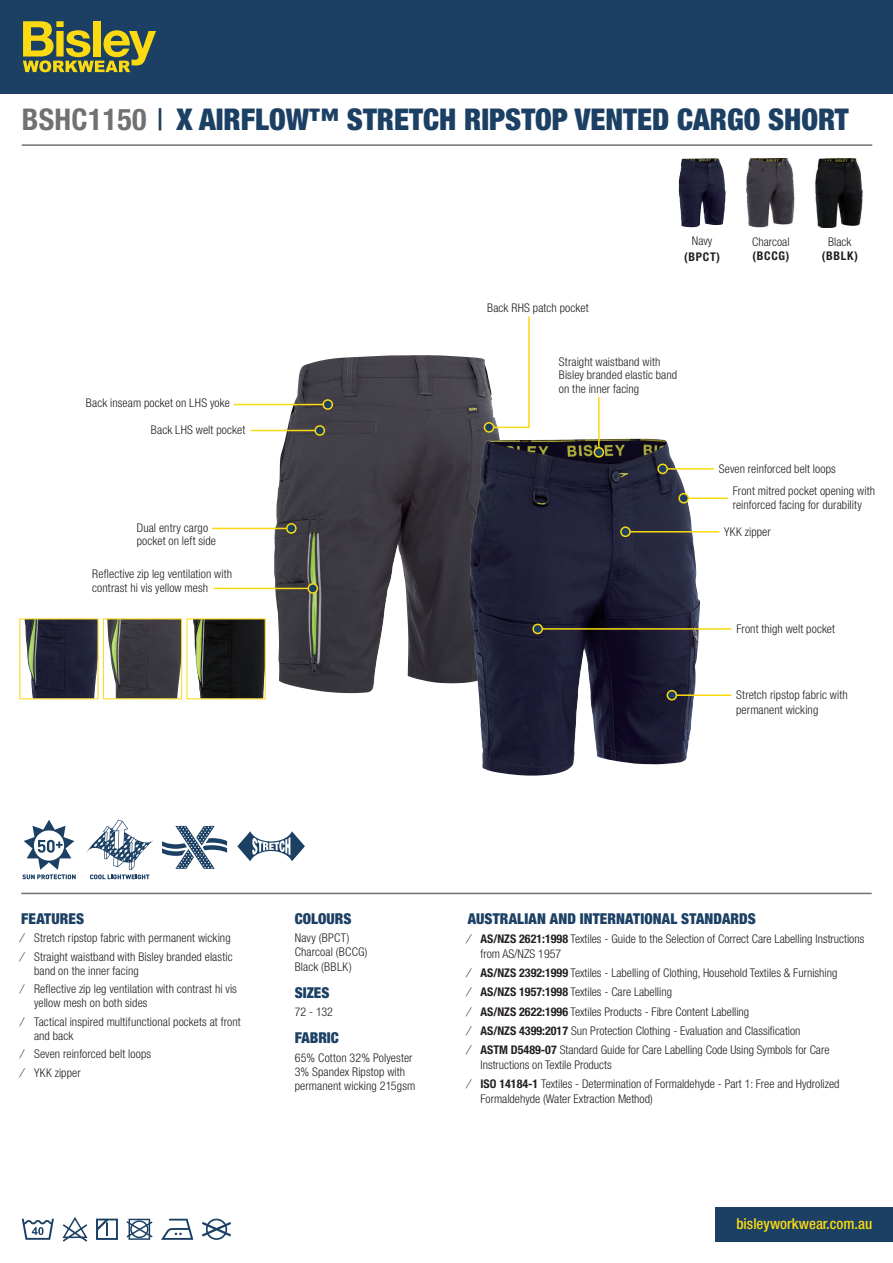
<style>
.page{position:relative;width:893px;height:1263px;background:#fff}
.page>*{position:absolute;margin:0;border:0;box-sizing:border-box;transform-origin:0 0}
.t1{font:900 condensed 30px "Helvetica Neue LT Std";color:#1b4064}
.t2{font:900 condensed 15px "Helvetica Neue LT Std";letter-spacing:.005em;color:#1b4064}
.t3{font:500 condensed 15px "Helvetica Neue LT Std";color:#fbda11}
.t4{font:300 condensed 12px/14.2px "Helvetica Neue LT Std";color:#231f20}
.t5{font:300 condensed 12px/14.2px "Helvetica Neue LT Pro";letter-spacing:.01em;color:#231f20}
.t6{font:700 condensed 12px "Helvetica Neue LT Std";letter-spacing:.06em;color:#231f20}
.s1{font-weight:700;color:#707271}
.s2{font-weight:500}
.s3{font-weight:700}
</style>
<div class="page">
<div style="left:0;top:0;width:893px;height:94px;background:#1b4064"></div>
<img style="left:274px;top:355px;width:226px;height:338px">
<img style="left:470px;top:439px;width:230px;height:336px">
<hr style="left:21px;top:893px;width:851px;height:1px;background:#707271">
<svg style="left:23px;top:21px;width:133px;height:51px"></svg>
<hr style="left:22px;top:144px;width:850px;height:2px;background:#707271">
<div style="left:715px;top:1207px;width:178px;height:34px;background:#1b4064"></div>
<svg style="left:202px;top:1218px;width:29px;height:22px"></svg>
<svg style="left:126px;top:1219px;width:27px;height:21px"></svg>
<svg style="left:62px;top:1217px;width:26px;height:25px"></svg>
<svg style="left:96px;top:1218px;width:22px;height:22px"></svg>
<svg style="left:22px;top:1219px;width:32px;height:21px"></svg>
<svg style="left:161px;top:1219px;width:32px;height:21px"></svg>
<svg style="left:22px;top:820px;width:54px;height:59px"></svg>
<svg style="left:86px;top:820px;width:67px;height:59px"></svg>
<svg style="left:162px;top:826px;width:65px;height:43px"></svg>
<img style="left:679px;top:158px;width:47px;height:69px">
<img style="left:746px;top:158px;width:49px;height:69px">
<img style="left:815px;top:158px;width:48px;height:69px">
<img style="left:24px;top:620px;width:73px;height:77px">
<div style="left:19px;top:618px;width:80px;height:81px;border:1px solid #fcda29"></div>
<img style="left:107px;top:620px;width:73px;height:77px">
<div style="left:103px;top:618px;width:79px;height:81px;border:1px solid #fcda29"></div>
<hr style="left:212px;top:528px;width:81px;height:1px;background:#fbda11">
<div style="left:287px;top:524px;width:9px;height:9px;background:#1b4064;border-radius:50%"></div>
<div style="left:286px;top:523px;width:11px;height:11px;border:2px solid #fbda11;border-radius:50%"></div>
<hr style="left:598px;top:397px;width:2px;height:57px;background:#fbda11">
<div style="left:594px;top:448px;width:9px;height:9px;background:#1b4064;border-radius:50%"></div>
<div style="left:593px;top:447px;width:11px;height:11px;border:2px solid #fbda11;border-radius:50%"></div>
<svg style="left:486px;top:316px;width:44px;height:113px"></svg>
<div style="left:484px;top:423px;width:10px;height:9px;background:#1b4064;border-radius:50%"></div>
<div style="left:484px;top:422px;width:10px;height:11px;border:2px solid #fbda11;border-radius:50%"></div>
<svg style="left:237px;top:831px;width:68px;height:30px"></svg>
<img style="left:193px;top:620px;width:71px;height:77px">
<div style="left:186px;top:618px;width:80px;height:81px;border:1px solid #fcda29"></div>
<hr style="left:670px;top:694px;width:61px;height:2px;background:#fbda11">
<div style="left:667px;top:691px;width:9px;height:9px;background:#1b4064;border-radius:50%"></div>
<div style="left:666px;top:690px;width:11px;height:10px;border:2px solid #fbda11;border-radius:50%"></div>
<hr style="left:234px;top:404px;width:95px;height:1px;background:#fbda11">
<div style="left:323px;top:400px;width:9px;height:9px;background:#1b4064;border-radius:50%"></div>
<div style="left:322px;top:399px;width:11px;height:11px;border:2px solid #fbda11;border-radius:50%"></div>
<hr style="left:251px;top:430px;width:70px;height:1px;background:#fbda11">
<div style="left:315px;top:426px;width:9px;height:9px;background:#1b4064;border-radius:50%"></div>
<div style="left:314px;top:425px;width:11px;height:11px;border:2px solid #fbda11;border-radius:50%"></div>
<hr style="left:214px;top:588px;width:100px;height:1px;background:#fbda11">
<div style="left:308px;top:584px;width:9px;height:9px;background:#1b4064;border-radius:50%"></div>
<div style="left:307px;top:583px;width:11px;height:11px;border:2px solid #fbda11;border-radius:50%"></div>
<hr style="left:536px;top:628px;width:195px;height:2px;background:#fbda11">
<div style="left:533px;top:624px;width:9px;height:9px;background:#1b4064;border-radius:50%"></div>
<div style="left:532px;top:624px;width:11px;height:10px;border:2px solid #fbda11;border-radius:50%"></div>
<hr style="left:624px;top:531px;width:95px;height:1px;background:#fbda11">
<div style="left:621px;top:527px;width:9px;height:9px;background:#1b4064;border-radius:50%"></div>
<div style="left:620px;top:526px;width:11px;height:11px;border:2px solid #fbda11;border-radius:50%"></div>
<hr style="left:661px;top:468px;width:53px;height:2px;background:#fbda11">
<div style="left:658px;top:464px;width:9px;height:9px;background:#1b4064;border-radius:50%"></div>
<div style="left:657px;top:463px;width:11px;height:11px;border:2px solid #fbda11;border-radius:50%"></div>
<hr style="left:682px;top:497px;width:46px;height:2px;background:#fbda11">
<div style="left:679px;top:494px;width:9px;height:9px;background:#1b4064;border-radius:50%"></div>
<div style="left:678px;top:493px;width:11px;height:11px;border:2px solid #fbda11;border-radius:50%"></div>
<h1 class="t1" style="left:22px;top:101px;width:828px"><span class="s1">BSHC1150</span> <span class="s2">|</span> X AIRFLOW™ STRETCH RIPSTOP VENTED CARGO SHORT</h1>
<p class="t5" style="left:86px;top:396px;width:145px">Back inseam pocket on LHS yoke</p>
<p class="t5" style="left:151px;top:422px;width:96px">Back LHS welt pocket</p>
<p class="t4" style="left:137px;top:520px;width:81px;line-height:13.5px">Dual entry cargo pocket on left side</p>
<p class="t5" style="left:92px;top:567px;width:141px;line-height:13.5px">Reflective zip leg ventilation with contrast hi vis yellow mesh</p>
<p class="t5" style="left:487px;top:300px;width:103px">Back RHS patch pocket</p>
<p class="t4" style="left:692px;top:233px;width:22px">Navy</p>
<p class="t6" style="left:684px;top:250px;width:37px">(BPCT)</p>
<p class="t4" style="left:559px;top:355px;width:120px;line-height:13.5px">Straight waistband with<br>Bisley branded elastic band on the inner facing</p>
<p class="t4" style="left:752px;top:234px;width:39px">Charcoal</p>
<p class="t6" style="left:752px;top:249px;width:38px">(BCCG)</p>
<p class="t4" style="left:828px;top:234px;width:25px">Black</p>
<p class="t6" style="left:822px;top:249px;width:38px">(BBLK)</p>
<p class="t4" style="left:719px;top:462px;width:119px">Seven reinforced belt loops</p>
<p class="t5" style="left:733px;top:483px;width:144px">Front mitred pocket opening with reinforced facing for durability</p>
<p class="t4" style="left:724px;top:525px;width:48px">YKK zipper</p>
<p class="t5" style="left:736px;top:622px;width:100px">Front thigh welt pocket</p>
<p class="t4" style="left:736px;top:688px;width:113px">Stretch ripstop fabric with permanent wicking</p>
<p class="t2" style="left:21px;top:909px;width:64px">FEATURES</p>
<p class="t4" style="left:21px;top:929px;width:213px;line-height:18.5px">⁄ Stretch ripstop fabric with permanent wicking ⁄ Straight waistband with Bisley branded elastic</p>
<p class="t4" style="left:34px;top:964px;width:106px">band on the inner facing</p>
<p class="t5" style="left:34px;top:981px;width:204px;text-indent:-13px">⁄ Reflective zip leg ventilation with contrast hi vis yellow mesh on both sides</p>
<p class="t5" style="left:34px;top:1014px;width:208px;text-indent:-13px">⁄ Tactical inspired multifunctional pockets at front and back</p>
<p class="t5" style="left:21px;top:1047px;width:131px">⁄ Seven reinforced belt loops</p>
<p class="t4" style="left:21px;top:1065px;width:61px">⁄ YKK zipper</p>
<p class="t2" style="left:295px;top:909px;width:58px">COLOURS</p>
<p class="t4" style="left:295px;top:931px;width:74px">Navy (BPCT)<br>Charcoal (BCCG)<br>Black (BBLK)</p>
<p class="t2" style="left:295px;top:983px;width:36px">SIZES</p>
<p class="t4" style="left:295px;top:1005px;width:40px">72 - 132</p>
<p class="t2" style="left:295px;top:1029px;width:46px">FABRIC</p>
<p class="t4" style="left:295px;top:1050px;width:122px">65% Cotton 32% Polyester<br>3% Spandex Ripstop with permanent wicking 215gsm</p>
<p class="t2" style="left:468px;top:909px;width:290px">AUSTRALIAN AND INTERNATIONAL STANDARDS</p>
<p class="t4" style="left:480px;top:931px;width:385px;line-height:15px;text-indent:-13px">⁄ <span class="s3">AS/NZS 2621:1998</span> Textiles - Guide to the Selection of Correct Care Labelling Instructions from AS/NZS 1957</p>
<p class="t4" style="left:468px;top:963px;width:371px;line-height:19.2px">⁄ <span class="s3">AS/NZS 2392:1999</span> Textiles - Labelling of Clothing, Household Textiles &amp; Furnishing ⁄ <span class="s3">AS/NZS 1957:1998</span> Textiles - Care Labelling<br>⁄ <span class="s3">AS/NZS 2622:1996</span> Textiles Products - Fibre Content Labelling<br>⁄ <span class="s3">AS/NZS 4399:2017</span> Sun Protection Clothing - Evaluation and Classification<br>⁄ <span class="s3">ASTM D5489-07</span> Standard Guide for Care Labelling Code Using Symbols for Care</p>
<p class="t4" style="left:468px;top:1055px;width:373px;line-height:19.2px;text-indent:13px">Instructions on Textile Products<br>⁄ <span class="s3">ISO 14184-1</span> Textiles - Determination of Formaldehyde - Part 1: Free and Hydrolized</p>
<p class="t4" style="left:480px;top:1092px;width:174px">Formaldehyde (Water Extraction Method)</p>
<p class="t3" style="left:736px;top:1214px;width:137px">bisleyworkwear.com.au</p>
</div>
